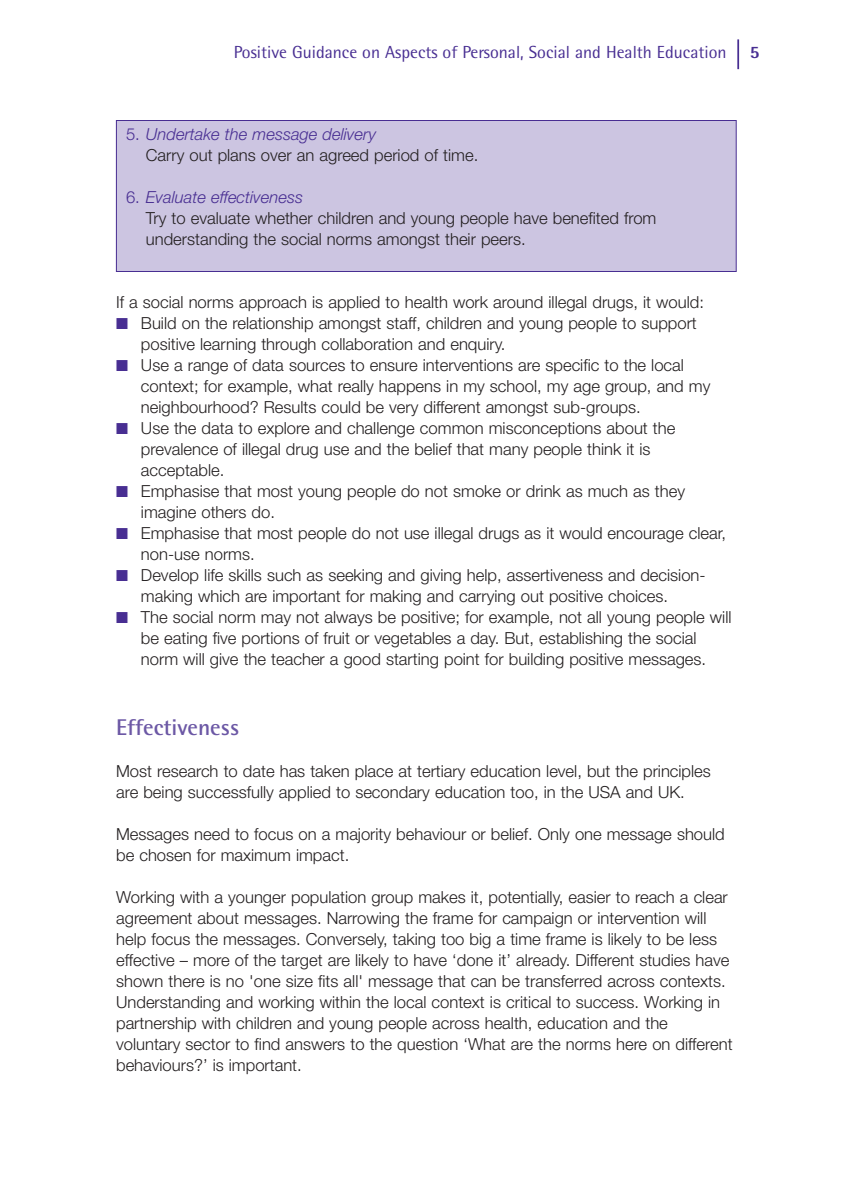
<style>
.page{position:relative;width:853px;height:1190px;background:#fff}
.page>*{position:absolute;margin:0;border:0;box-sizing:border-box;transform-origin:0 0}
.t1{font:700 22.75px "Rotis Semi Sans";color:#6c58a5}
.t2{font:17.5px "Rotis Semi Sans";color:#482e92}
.t3{font:800 17.5px "Rotis Semi Sans";color:#482e92}
.t4{font:300 16.62px/21px "Helvetica Neue";color:#231f20}
.s1{color:#482e92}
.s2{font-style:italic;color:#482e92}
</style>
<div class="page">
<svg style="left:115px;top:39px;width:625px;height:233px"></svg>
<p class="t2" style="left:234px;top:46px;width:494px">Positive Guidance on Aspects of Personal, Social and Health Education</p>
<p class="t3" style="left:750px;top:46px;width:11px">5</p>
<p class="t4" style="left:146px;top:125px;width:334px;text-indent:-20px"><span class="s1">5.</span> <span class="s2">Undertake the message delivery<br></span>Carry out plans over an agreed period of time.</p>
<p class="t4" style="left:146px;top:188px;width:512px;text-indent:-20px"><span class="s1">6.</span> <span class="s2">Evaluate effectiveness<br></span>Try to evaluate whether children and young people have benefited from understanding the social norms amongst their peers.</p>
<p class="t4" style="left:116px;top:293px;width:589px">If a social norms approach is applied to health work around illegal drugs, it would:</p>
<p class="t4" style="left:141px;top:314px;width:557px;text-indent:-25px"><span class="s1">■</span> Build on the relationship amongst staff, children and young people to support positive learning through collaboration and enquiry.</p>
<p class="t4" style="left:141px;top:356px;width:571px;text-indent:-25px"><span class="s1">■</span> Use a range of data sources to ensure interventions are specific to the local context; for example, what really happens in my school, my age group, and my neighbourhood? Results could be very different amongst sub-groups.</p>
<p class="t4" style="left:141px;top:419px;width:536px;text-indent:-25px"><span class="s1">■</span> Use the data to explore and challenge common misconceptions about the prevalence of illegal drug use and the belief that many people think it is acceptable.</p>
<p class="t4" style="left:141px;top:482px;width:545px;text-indent:-25px"><span class="s1">■</span> Emphasise that most young people do not smoke or drink as much as they imagine others do.</p>
<p class="t4" style="left:141px;top:524px;width:586px;text-indent:-25px"><span class="s1">■</span> Emphasise that most people do not use illegal drugs as it would encourage clear, non-use norms.</p>
<p class="t4" style="left:141px;top:566px;width:566px;text-indent:-25px"><span class="s1">■</span> Develop life skills such as seeking and giving help, assertiveness and decision&shy;making which are important for making and carrying out positive choices.</p>
<p class="t4" style="left:141px;top:608px;width:592px;text-indent:-25px"><span class="s1">■</span> The social norm may not always be positive; for example, not all young people will be eating five portions of fruit or vegetables a day. But, establishing the social norm will give the teacher a good starting point for building positive messages.</p>
<h1 class="t1" style="left:116px;top:719px;width:125px">Effectiveness</h1>
<p class="t4" style="left:116px;top:762px;width:596px">Most research to date has taken place at tertiary education level, but the principles are being successfully applied to secondary education too, in the USA and UK.</p>
<p class="t4" style="left:116px;top:825px;width:610px">Messages need to focus on a majority behaviour or belief. Only one message should be chosen for maximum impact.</p>
<p class="t4" style="left:116px;top:888px;width:618px">Working with a younger population group makes it, potentially, easier to reach a clear agreement about messages. Narrowing the frame for campaign or intervention will help focus the messages. Conversely, taking too big a time frame is likely to be less effective – more of the target are likely to have ‘done it’ already. Different studies have shown there is no 'one size fits all' message that can be transferred across contexts.<br>Understanding and working within the local context is critical to success. Working in partnership with children and young people across health, education and the voluntary sector to find answers to the question ‘What are the norms here on different behaviours?’ is important.</p>
</div>
